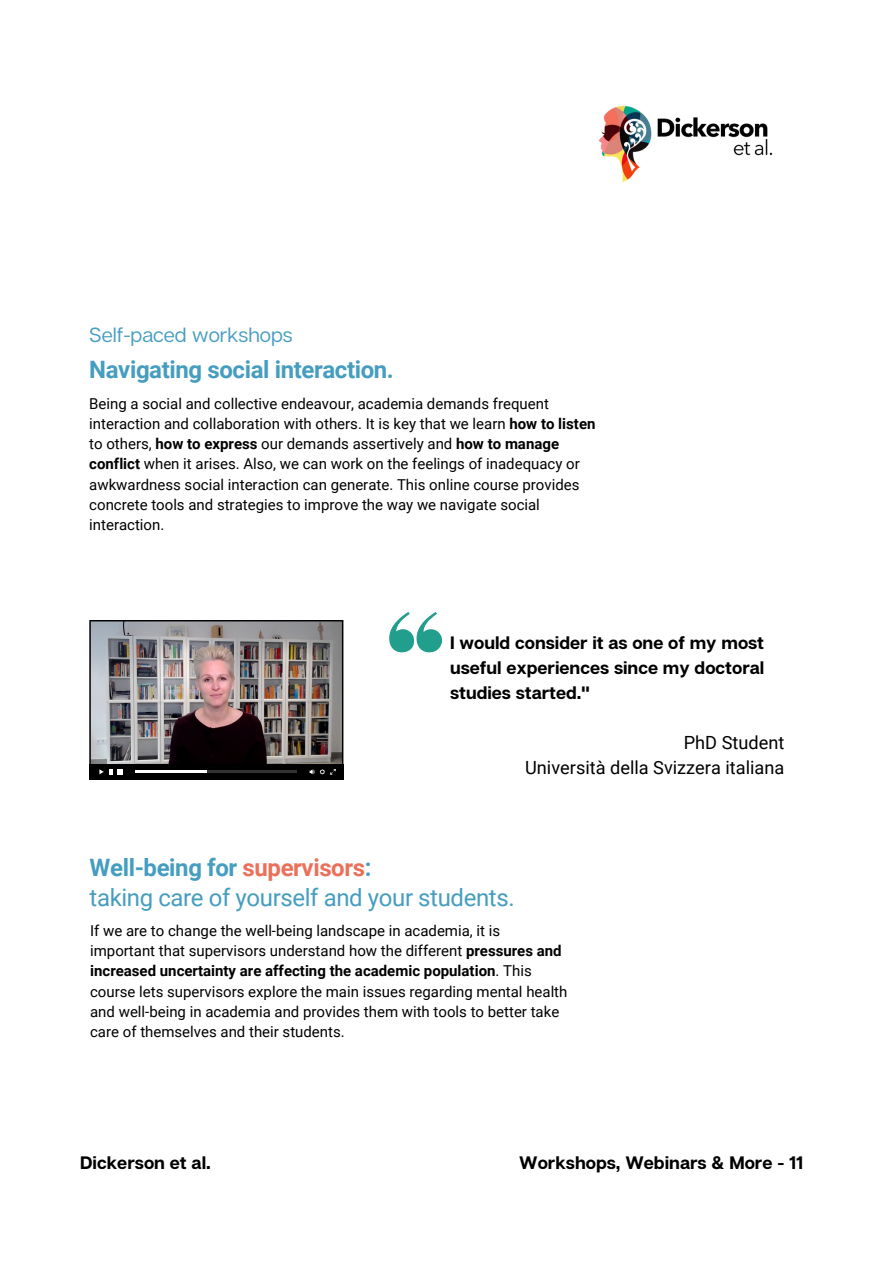
<style>
.page{position:relative;width:893px;height:1264px;background:#fff}
.page>*{position:absolute;margin:0;border:0;box-sizing:border-box;transform-origin:0 0}
.t1{font:700 24px "Roboto";letter-spacing:-.015em;color:#459dc0}
.t2{font:24px "Roboto";letter-spacing:-.015em;color:#459dc0}
.t3{font:20.4px "Articulat CF";color:#459dc0}
.t4{font:18.15px "Roboto";color:#000}
.t5{font:700 18px/25px "Articulat CF";color:#000;text-align:justify}
.t6{font:15px/20.2px "Roboto";color:#000}
.s1{font-weight:700}
.s2{color:#eb705a}
</style>
<div class="page">
<img style="left:599px;top:105px;width:174px;height:78px">
<svg style="left:389px;top:612px;width:53px;height:40px"></svg>
<img style="left:89px;top:620px;width:254px;height:159px">
<hr style="left:136px;top:770px;width:161px;height:3px;background:#333">
<hr style="left:136px;top:770px;width:71px;height:3px;background:#fff">
<p class="t3" style="left:89px;top:322px;width:205px">Self-paced workshops</p>
<p class="t1" style="left:89px;top:356px;width:306px">Navigating social interaction.</p>
<p class="t6" style="left:89px;top:393px;width:507px">Being a social and collective endeavour, academia demands frequent interaction and collaboration with others. It is key that we learn <span class="s1">how to listen </span>to others, <span class="s1">how to express</span> our demands assertively and <span class="s1">how to manage conflict</span> when it arises. Also, we can work on the feelings of inadequacy or awkwardness social interaction can generate. This online course provides concrete tools and strategies to improve the way we navigate social interaction.</p>
<p class="t5" style="left:450px;top:629px;width:316px">I would consider it as one of my most useful experiences since my doctoral studies started."</p>
<p class="t4" style="left:683px;top:731px;width:102px">PhD Student</p>
<p class="t4" style="left:525px;top:757px;width:260px">Università della Svizzera italiana</p>
<p class="t1" style="left:90px;top:854px;width:283px">Well-being for <span class="s2">supervisors</span>:</p>
<p class="t2" style="left:90px;top:883px;width:426px">taking care of yourself and your students.</p>
<p class="t6" style="left:90px;top:920px;width:479px">If we are to change the well-being landscape in academia, it is important that supervisors understand how the different <span class="s1">pressures and increased uncertainty are affecting the academic population</span>. This course lets supervisors explore the main issues regarding mental health and well-being in academia and provides them with tools to better take care of themselves and their students.</p>
<p class="t5" style="left:80px;top:1149px;width:132px">Dickerson et al.</p>
<p class="t5" style="left:519px;top:1149px;width:286px">Workshops, Webinars &amp; More - 11</p>
</div>
